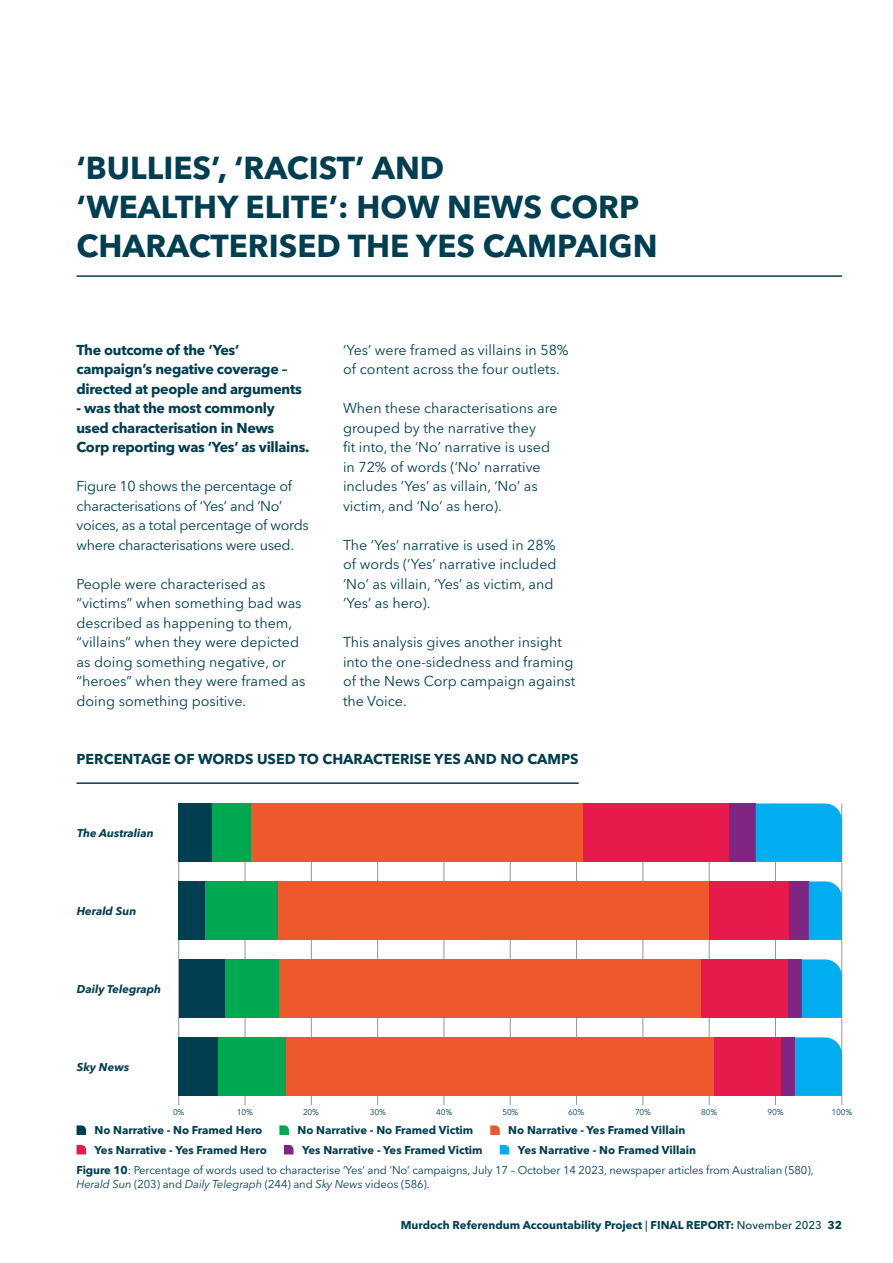
<style>
.page{position:relative;width:893px;height:1263px;background:#fff}
.page>*{position:absolute;margin:0;border:0;box-sizing:border-box;transform-origin:0 0}
.t1{font:700 31.5px/39px "Avenir Next LT Pro";color:#003e51}
.t2{font:14.25px/19.5px "Avenir Next LT Pro";color:#003e51}
.t3{font:700 14.25px/19.5px "Avenir Next LT Pro";letter-spacing:-.02em;color:#003e51}
.t4{font:14.25px/19.5px "Avenir Next LT Pro";letter-spacing:-.02em;color:#003e51}
.t5{font:700 14.25px "Avenir Next LT Pro";color:#003e51}
.t6{font:700 11.25px/19.5px "Avenir Next LT Pro";color:#003e51}
.t7{font:11.25px/13.8px "Avenir Next LT Pro";letter-spacing:-.01em;color:#003e51}
.t8{font:italic 700 11.25px "Avenir Next LT Pro";color:#003e51}
.t9{font:8.25px "Avenir Next LT Pro";letter-spacing:-.02em;color:#003e51}
.s1{font-weight:700}
.s2{font-style:italic}
.s3{font-weight:500}
</style>
<div class="page">
<hr style="left:77px;top:275px;width:765px;height:2px;background:#003e51">
<hr style="left:841px;top:803px;width:1px;height:302px;background:#939598">
<hr style="left:775px;top:803px;width:1px;height:302px;background:#939598">
<hr style="left:709px;top:803px;width:1px;height:302px;background:#939598">
<hr style="left:643px;top:803px;width:1px;height:302px;background:#939598">
<hr style="left:576px;top:803px;width:1px;height:302px;background:#939598">
<hr style="left:510px;top:803px;width:1px;height:302px;background:#939598">
<hr style="left:444px;top:803px;width:1px;height:302px;background:#939598">
<hr style="left:377px;top:803px;width:1px;height:302px;background:#939598">
<hr style="left:311px;top:803px;width:1px;height:302px;background:#939598">
<hr style="left:245px;top:803px;width:1px;height:302px;background:#939598">
<hr style="left:178px;top:803px;width:1px;height:302px;background:#939598">
<hr style="left:77px;top:782px;width:502px;height:2px;background:#003e51">
<div style="left:179px;top:803px;width:33px;height:59px;background:#003e51"></div>
<div style="left:179px;top:881px;width:26px;height:59px;background:#003e51"></div>
<div style="left:179px;top:959px;width:46px;height:59px;background:#003e51"></div>
<div style="left:179px;top:1037px;width:40px;height:59px;background:#003e51"></div>
<div style="left:212px;top:803px;width:40px;height:59px;background:#00a851"></div>
<div style="left:205px;top:881px;width:73px;height:59px;background:#00a851"></div>
<div style="left:225px;top:959px;width:54px;height:59px;background:#00a851"></div>
<div style="left:219px;top:1037px;width:67px;height:59px;background:#00a851"></div>
<div style="left:252px;top:803px;width:331px;height:59px;background:#ed592a"></div>
<div style="left:278px;top:881px;width:431px;height:59px;background:#ed592a"></div>
<div style="left:279px;top:959px;width:422px;height:59px;background:#ed592a"></div>
<div style="left:286px;top:1037px;width:429px;height:59px;background:#ed592a"></div>
<div style="left:583px;top:803px;width:146px;height:59px;background:#e61a4b"></div>
<div style="left:709px;top:881px;width:80px;height:59px;background:#e61a4b"></div>
<div style="left:701px;top:959px;width:87px;height:59px;background:#e61a4b"></div>
<div style="left:715px;top:1037px;width:67px;height:59px;background:#e61a4b"></div>
<div style="left:729px;top:803px;width:27px;height:59px;background:#802582"></div>
<div style="left:789px;top:881px;width:20px;height:59px;background:#802582"></div>
<div style="left:788px;top:959px;width:14px;height:59px;background:#802582"></div>
<div style="left:782px;top:1037px;width:13px;height:59px;background:#802582"></div>
<div style="left:756px;top:803px;width:86px;height:59px;background:#00aeef"></div>
<div style="left:809px;top:881px;width:33px;height:59px;background:#00aeef"></div>
<div style="left:802px;top:959px;width:40px;height:59px;background:#00aeef"></div>
<svg style="left:795px;top:1037px;width:47px;height:59px;background:#07b0ef"></svg>
<svg style="left:77px;top:1125px;width:9px;height:10px"></svg>
<svg style="left:77px;top:1145px;width:9px;height:9px"></svg>
<svg style="left:279px;top:1125px;width:10px;height:10px"></svg>
<svg style="left:284px;top:1145px;width:9px;height:9px"></svg>
<svg style="left:490px;top:1125px;width:10px;height:10px"></svg>
<svg style="left:500px;top:1145px;width:9px;height:9px"></svg>
<h1 class="t1" style="left:77px;top:149px;width:583px">‘BULLIES’, ‘RACIST’ AND<br>‘WEALTHY ELITE’: HOW NEWS CORP<br>CHARACTERISED THE YES CAMPAIGN</h1>
<p class="t3" style="left:77px;top:340px;width:227px">The outcome of the ‘Yes’ campaign’s negative coverage – directed at people and arguments</p>
<p class="t3" style="left:77px;top:398px;width:234px">- was that the most commonly used characterisation in News<br>Corp reporting was ‘Yes’ as villains.</p>
<p class="t4" style="left:77px;top:477px;width:234px">Figure 10 shows the percentage of characterisations of ‘Yes’ and ‘No’ voices, as a total percentage of words where characterisations were used.</p>
<p class="t2" style="left:77px;top:574px;width:230px">People were characterised as “victims” when something bad was described as happening to them, “villains” when they were depicted as doing something negative, or “heroes” when they were framed as doing something positive.</p>
<p class="t2" style="left:343px;top:340px;width:227px">‘Yes’ were framed as villains in 58% of content across the four outlets.</p>
<p class="t2" style="left:343px;top:399px;width:216px">When these characterisations are grouped by the narrative they<br>fit into, the ‘No’ narrative is used in 72% of words (‘No’ narrative includes ‘Yes’ as villain, ‘No’ as victim, and ‘No’ as hero).</p>
<p class="t2" style="left:343px;top:535px;width:215px">The ‘Yes’ narrative is used in 28% of words (‘Yes’ narrative included ‘No’ as villain, ‘Yes’ as victim, and ‘Yes’ as hero).</p>
<p class="t2" style="left:343px;top:632px;width:234px">This analysis gives another insight into the one-sidedness and framing of the News Corp campaign against the Voice.</p>
<p class="t5" style="left:77px;top:751px;width:504px">PERCENTAGE OF WORDS USED TO CHARACTERISE YES AND NO CAMPS</p>
<p class="t8" style="left:77px;top:826px;width:78px">The Australian</p>
<p class="t8" style="left:77px;top:904px;width:61px">Herald Sun</p>
<p class="t8" style="left:77px;top:982px;width:86px">Daily Telegraph</p>
<p class="t8" style="left:77px;top:1060px;width:54px">Sky News</p>
<p class="t9" style="left:173px;top:1108px;width:13px">0%</p>
<p class="t9" style="left:237px;top:1108px;width:18px">10%</p>
<p class="t9" style="left:303px;top:1108px;width:18px">20%</p>
<p class="t9" style="left:370px;top:1108px;width:18px">30%</p>
<p class="t9" style="left:436px;top:1108px;width:18px">40%</p>
<p class="t9" style="left:502px;top:1108px;width:18px">50%</p>
<p class="t9" style="left:568px;top:1108px;width:18px">60%</p>
<p class="t9" style="left:635px;top:1108px;width:18px">70%</p>
<p class="t9" style="left:701px;top:1108px;width:18px">80%</p>
<p class="t9" style="left:768px;top:1108px;width:18px">90%</p>
<p class="t9" style="left:832px;top:1108px;width:22px">100%</p>
<p class="t6" style="left:95px;top:1121px;width:174px">No Narrative - No Framed Hero<br>Yes Narrative - Yes Framed Hero</p>
<p class="t6" style="left:302px;top:1121px;width:182px;text-indent:-5px">No Narrative - No Framed Victim<br>Yes Narrative - Yes Framed Victim</p>
<p class="t6" style="left:518px;top:1121px;width:180px;text-indent:-10px">No Narrative - Yes Framed Villain<br>Yes Narrative - No Framed Villain</p>
<p class="t7" style="left:77px;top:1163px;width:738px"><span class="s1">Figure 10</span>: Percentage of words used to characterise ‘Yes’ and ‘No’ campaigns, July 17 – October 14 2023, newspaper articles from Australian (580),<br><span class="s2">Herald Sun</span> (203) and <span class="s2">Daily Telegraph</span> (244) and <span class="s2">Sky News</span> videos (586).</p>
<p class="t6" style="left:401px;top:1215px;width:443px">Murdoch Referendum Accountability Project <span class="s3">|</span> FINAL REPORT: <span class="s3">November 2023</span> 32</p>
</div>
